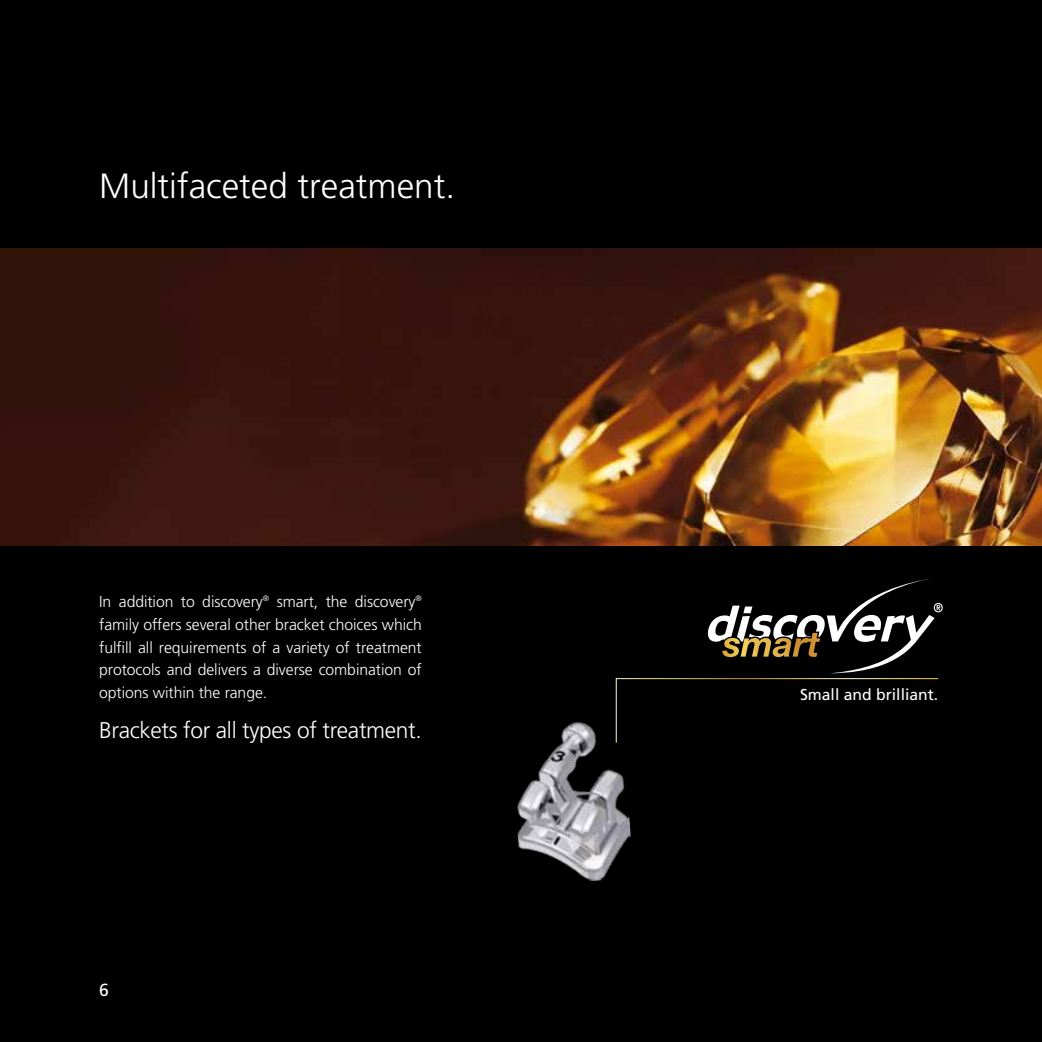
<style>
.page{position:relative;width:1042px;height:1042px;background:#000}
.page>*{position:absolute;margin:0;border:0;box-sizing:border-box;transform-origin:0 0}
.t1{font:300 35px "Frutiger LT Std";color:#fff}
.t2{font:300 22.75px "Frutiger LT Std";letter-spacing:-.015em;color:#fff}
.t3{font:17.5px "Frutiger LT Std";color:#fff}
.t4{font:300 15.75px/22.8px "Frutiger LT Std";letter-spacing:-.005em;color:#fff;text-align:justify}
.t5{font:15.75px "Frutiger LT Std";color:#fff}
</style>
<div class="page">
<img style="left:0;top:248px;width:1042px;height:298px">
<svg style="left:615px;top:578px;width:328px;height:139px"></svg>
<img style="left:517px;top:719px;width:114px;height:162px">
<h1 class="t1" style="left:99px;top:167px;width:357px">Multifaceted treatment.</h1>
<p class="t4" style="left:99px;top:591px;width:324px">In addition to discovery<sup>®</sup> smart, the discovery<sup>® </sup>family offers several other bracket choices which fulfill all requirements of a variety of treatment protocols and delivers a diverse combination of options within the range.</p>
<h2 class="t2" style="left:99px;top:717px;width:324px">Brackets for all types of treatment.</h2>
<p class="t3" style="left:99px;top:980px;width:11px">6</p>
<p class="t5" style="left:800px;top:685px;width:140px">Small and brilliant.</p>
</div>
